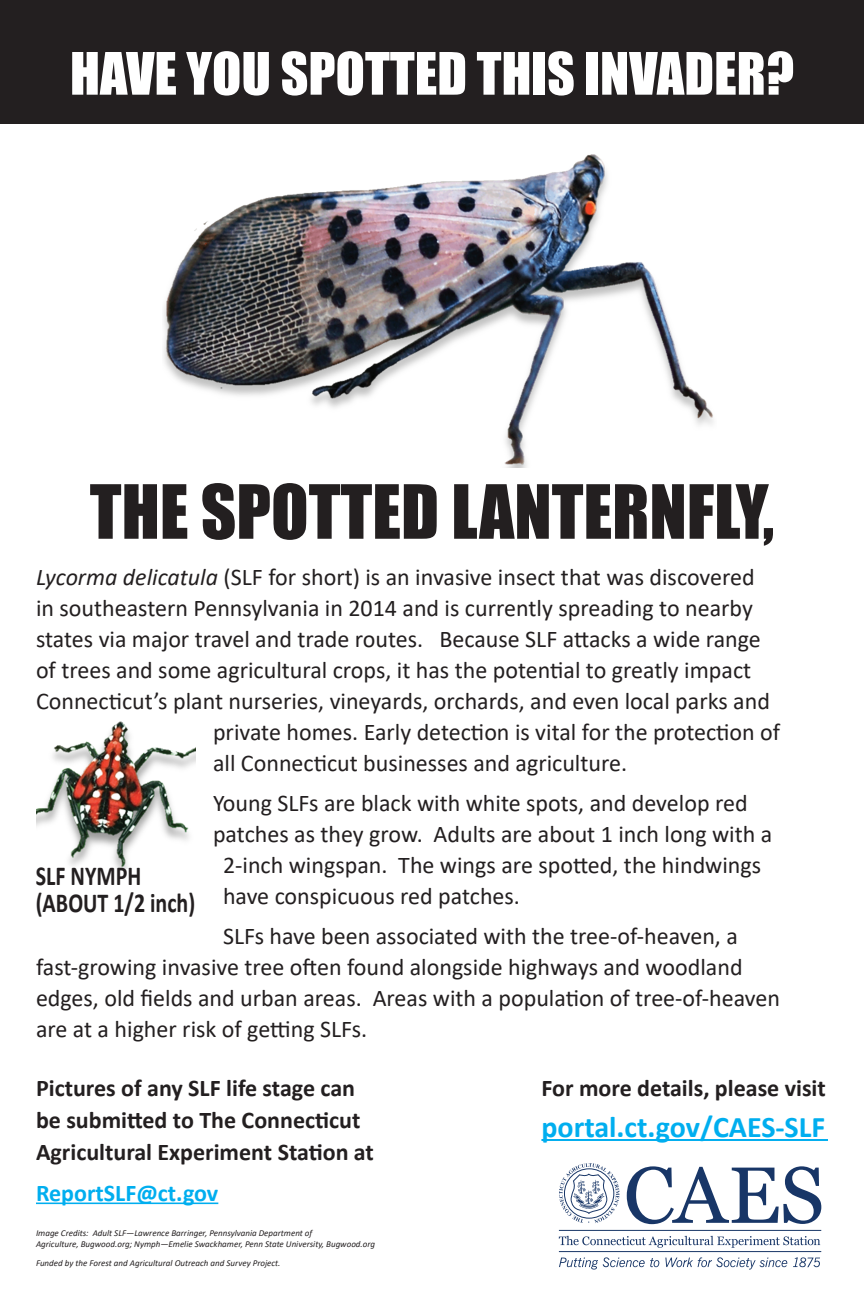
<style>
.page{position:relative;width:864px;height:1296px;background:#fff}
.page>*{position:absolute;margin:0;border:0;box-sizing:border-box;transform-origin:0 0}
.t1{font:69px "Impact";color:#231f20}
.t2{font:54px "Impact";color:#fff}
.t3{font:700 30px "Calibri";color:#00aeef}
.t4{font:700 27.5px/26.4px "Calibri";color:#231f20;scale:.8 1}
.t5{font:24px/31px "Calibri";color:#231f20}
.t6{font:700 24px/32px "Calibri";color:#231f20}
.t7{font:700 24px "Calibri";color:#00aeef}
.t8{font:italic 9px/10.8px "Calibri";color:#231f20}
.s1{font-style:italic}
</style>
<div class="page">
<div style="left:0;top:0;width:864px;height:124px;background:#231f20"></div>
<img style="left:163px;top:155px;width:550px;height:313px">
<img style="left:36px;top:721px;width:159px;height:147px">
<hr style="left:36px;top:1203px;width:182px;height:1px;background:#00aeef">
<hr style="left:541px;top:1139px;width:287px;height:2px;background:#00aeef">
<svg style="left:627px;top:1166px;width:194px;height:58px"></svg>
<svg style="left:559px;top:1236px;width:261px;height:12px"></svg>
<hr style="left:559px;top:1230px;width:262px;height:1px;background:#183667">
<hr style="left:559px;top:1251px;width:262px;height:1px;background:#183667">
<svg style="left:559px;top:1257px;width:100px;height:13px"></svg>
<svg style="left:665px;top:1257px;width:122px;height:13px"></svg>
<svg style="left:793px;top:1257px;width:27px;height:10px"></svg>
<svg style="left:559px;top:1164px;width:60px;height:59px"></svg>
<h2 class="t2" style="left:70px;top:32px;width:726px">HAVE YOU SPOTTED THIS INVADER?</h2>
<h1 class="t1" style="left:90px;top:458px;width:686px">THE SPOTTED LANTERNFLY,</h1>
<p class="t5" style="left:36px;top:561px;width:720px"><span class="s1">Lycorma delicatula</span> (SLF for short) is an invasive insect that was discovered</p>
<p class="t5" style="left:36px;top:592px;width:718px">in southeastern Pennsylvania in 2014 and is currently spreading to nearby</p>
<p class="t5" style="left:36px;top:623px;width:726px">states via major travel and trade routes. Because SLF attacks a wide range</p>
<p class="t5" style="left:36px;top:654px;width:717px">of trees and some agricultural crops, it has the potential to greatly impact</p>
<p class="t5" style="left:36px;top:685px;width:736px">Connecticut’s plant nurseries, vineyards, orchards, and even local parks and</p>
<p class="t5" style="left:213px;top:716px;width:569px">private homes. Early detection is vital for the protection of</p>
<p class="t5" style="left:213px;top:747px;width:416px">all Connecticut businesses and agriculture.</p>
<p class="t5" style="left:213px;top:787px;width:536px">Young SLFs are black with white spots, and develop red</p>
<p class="t5" style="left:213px;top:818px;width:561px">patches as they grow. Adults are about 1 inch long with a</p>
<p class="t5" style="left:223px;top:849px;width:540px">2-inch wingspan. The wings are spotted, the hindwings</p>
<p class="t5" style="left:223px;top:880px;width:299px">have conspicuous red patches.</p>
<p class="t5" style="left:36px;top:920px;width:746px;text-indent:187px">SLFs have been associated with the tree-of-heaven, a fast-growing invasive tree often found alongside highways and woodland edges, old fields and urban areas. Areas with a population of tree-of-heaven are at a higher risk of getting SLFs.</p>
<p class="t4" style="left:36px;top:862px;width:201px">SLF NYMPH (ABOUT 1/2 inch)</p>
<p class="t6" style="left:36px;top:1071px;width:339px">Pictures of any SLF life stage can be submitted to The Connecticut<br>Agricultural Experiment Station at</p>
<p class="t7" style="left:36px;top:1176px;width:184px">ReportSLF@ct.gov</p>
<p class="t8" style="left:36px;top:1227px;width:341px">Image Credits: Adult SLF—Lawrence Barringer, Pennsylvania Department of<br>Agriculture, Bugwood.org; Nymph—Emelie Swackhamer, Penn State University, Bugwood.org</p>
<p class="t8" style="left:36px;top:1258px;width:246px">Funded by the Forest and Agricultural Outreach and Survey Project.</p>
<p class="t6" style="left:541px;top:1071px;width:286px">For more details, please visit</p>
<p class="t3" style="left:541px;top:1105px;width:285px">portal.ct.gov/CAES-SLF</p>
</div>
